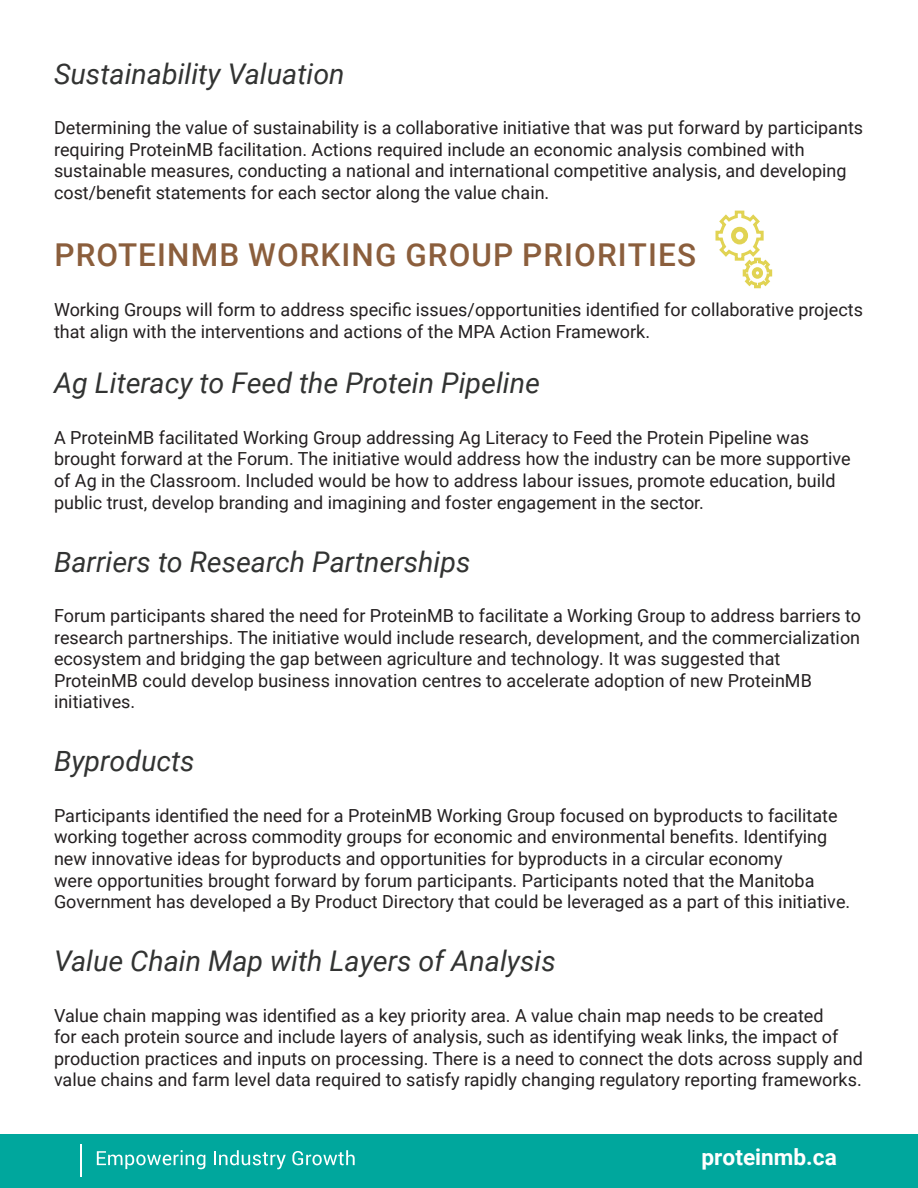
<style>
.page{position:relative;width:918px;height:1188px;background:#fff}
.page>*{position:absolute;margin:0;border:0;box-sizing:border-box;transform-origin:0 0}
.t1{font:500 31.5px "Roboto";letter-spacing:.035em;color:#8b5e3c}
.t2{font:italic 28.5px "Roboto";color:#323332}
.t3{font:700 22.5px "Roboto";color:#fff}
.t4{font:18px/21.6px "Roboto";color:#231f20}
</style>
<div class="page">
<div style="left:0;top:1134px;width:918px;height:54px;background:#00a79d"></div>
<svg style="left:97px;top:1150px;width:108px;height:19px"></svg>
<svg style="left:214px;top:1150px;width:72px;height:19px"></svg>
<svg style="left:292px;top:1150px;width:63px;height:15px"></svg>
<hr style="left:81px;top:1145px;width:1px;height:32px;background:#fff">
<svg style="left:715px;top:210px;width:58px;height:79px"></svg>
<h2 class="t2" style="left:54px;top:54px;width:292px">Sustainability Valuation</h2>
<p class="t4" style="left:54px;top:118px;width:811px">Determining the value of sustainability is a collaborative initiative that was put forward by participants requiring ProteinMB facilitation. Actions required include an economic analysis combined with sustainable measures, conducting a national and international competitive analysis, and developing cost/benefit statements for each sector along the value chain.</p>
<h1 class="t1" style="left:55px;top:242px;width:643px">PROTEINMB WORKING GROUP PRIORITIES</h1>
<p class="t4" style="left:54px;top:298px;width:811px">Working Groups will form to address specific issues/opportunities identified for collaborative projects that align with the interventions and actions of the MPA Action Framework.</p>
<h2 class="t2" style="left:54px;top:363px;width:487px">Ag Literacy to Feed the Protein Pipeline</h2>
<p class="t4" style="left:54px;top:428px;width:798px">A ProteinMB facilitated Working Group addressing Ag Literacy to Feed the Protein Pipeline was brought forward at the Forum. The initiative would address how the industry can be more supportive of Ag in the Classroom. Included would be how to address labour issues, promote education, build public trust, develop branding and imagining and foster engagement in the sector.</p>
<h2 class="t2" style="left:54px;top:542px;width:418px">Barriers to Research Partnerships</h2>
<p class="t4" style="left:54px;top:606px;width:809px">Forum participants shared the need for ProteinMB to facilitate a Working Group to address barriers to research partnerships. The initiative would include research, development, and the commercialization ecosystem and bridging the gap between agriculture and technology. It was suggested that ProteinMB could develop business innovation centres to accelerate adoption of new ProteinMB initiatives.</p>
<h2 class="t2" style="left:54px;top:741px;width:142px">Byproducts</h2>
<p class="t4" style="left:54px;top:804px;width:798px">Participants identified the need for a ProteinMB Working Group focused on byproducts to facilitate working together across commodity groups for economic and environmental benefits. Identifying new innovative ideas for byproducts and opportunities for byproducts in a circular economy<br>were opportunities brought forward by forum participants. Participants noted that the Manitoba Government has developed a By Product Directory that could be leveraged as a part of this initiative.</p>
<h2 class="t2" style="left:54px;top:941px;width:503px">Value Chain Map with Layers of Analysis</h2>
<p class="t4" style="left:54px;top:1004px;width:811px">Value chain mapping was identified as a key priority area. A value chain map needs to be created<br>for each protein source and include layers of analysis, such as identifying weak links, the impact of production practices and inputs on processing. There is a need to connect the dots across supply and value chains and farm level data required to satisfy rapidly changing regulatory reporting frameworks.</p>
<p class="t3" style="left:702px;top:1148px;width:137px">proteinmb.ca</p>
</div>
